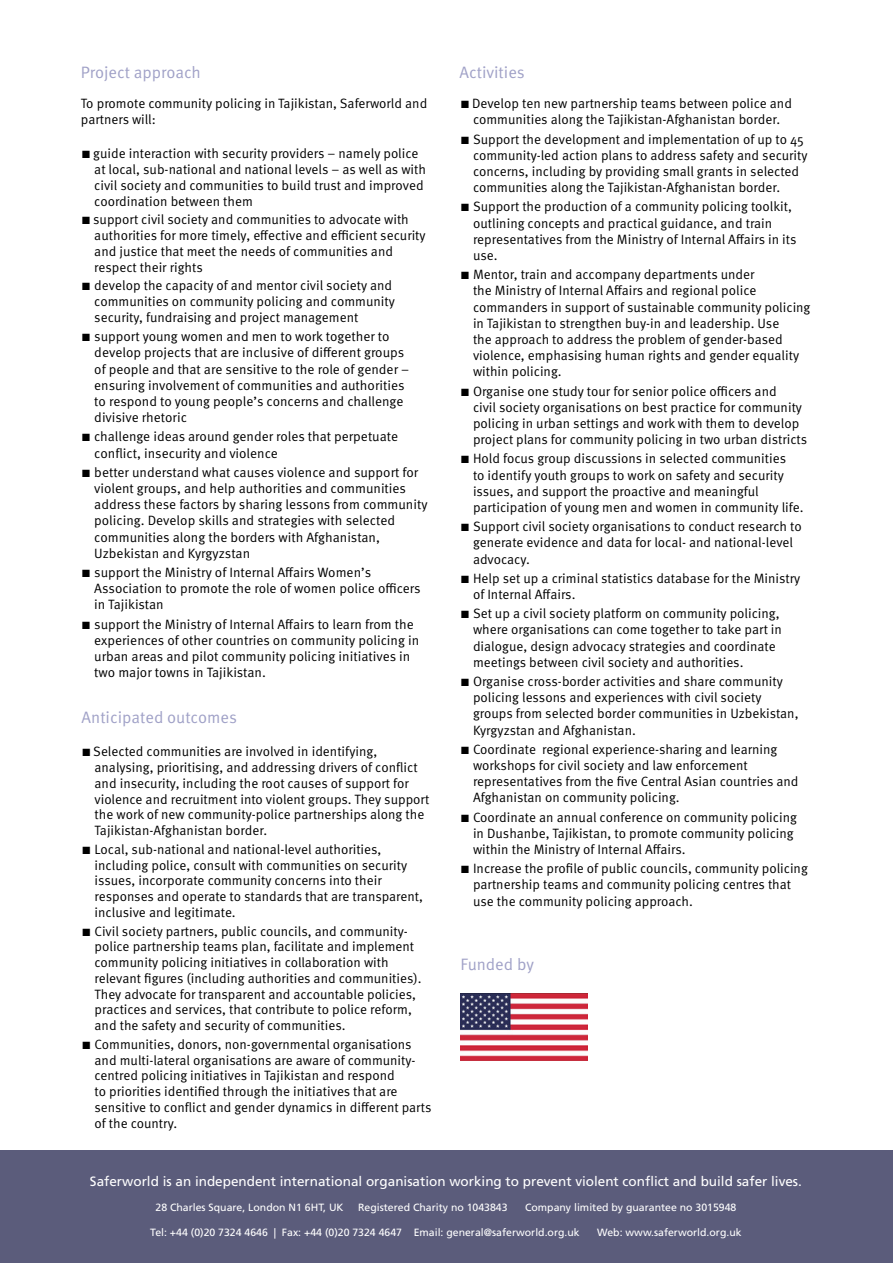
<style>
.page{position:relative;width:893px;height:1263px;background:#fff}
.page>*{position:absolute;margin:0;border:0;box-sizing:border-box;transform-origin:0 0}
.t1{font:16.5px "Meta Pro";color:#a0a1c7}
.t2{font:13.5px/16.2px "Meta Pro";color:#000}
.t3{font:13.5px "Frutiger LT Std";color:#fff}
.t4{font:10.5px "Frutiger LT Std";color:#fff}
</style>
<div class="page">
<div style="left:0;top:1151px;width:893px;height:112px;background:#5b5c7b"></div>
<img style="left:461px;top:993px;width:127px;height:67px">
<p class="t1" style="left:81px;top:63px;width:122px">Project approach</p>
<p class="t2" style="left:81px;top:96px;width:348px;line-height:15.8px">To promote community policing in Tajikistan, Saferworld and partners will:</p>
<p class="t2" style="left:94px;top:146px;width:333px;line-height:15.8px;text-indent:-12px">■ guide interaction with security providers – namely police at local, sub-national and national levels – as well as with civil society and communities to build trust and improved coordination between them</p>
<p class="t2" style="left:94px;top:212px;width:333px;line-height:15.8px;text-indent:-12px">■ support civil society and communities to advocate with authorities for more timely, effective and efficient security and justice that meet the needs of communities and respect their rights</p>
<p class="t2" style="left:94px;top:278px;width:302px;line-height:15.8px;text-indent:-12px">■ develop the capacity of and mentor civil society and communities on community policing and community security, fundraising and project management</p>
<p class="t2" style="left:94px;top:329px;width:316px;text-indent:-12px">■ support young women and men to work together to develop projects that are inclusive of different groups of people and that are sensitive to the role of gender – ensuring involvement of communities and authorities to respond to young people’s concerns and challenge divisive rhetoric</p>
<p class="t2" style="left:94px;top:429px;width:305px;text-indent:-12px">■ challenge ideas around gender roles that perpetuate conflict, insecurity and violence</p>
<p class="t2" style="left:94px;top:464px;width:335px;text-indent:-12px">■ better understand what causes violence and support for violent groups, and help authorities and communities address these factors by sharing lessons from community policing. Develop skills and strategies with selected communities along the borders with Afghanistan, Uzbekistan and Kyrgyzstan</p>
<p class="t2" style="left:94px;top:564px;width:328px;text-indent:-12px">■ support the Ministry of Internal Affairs Women’s<br>Association to promote the role of women police officers in Tajikistan</p>
<p class="t2" style="left:94px;top:616px;width:326px;text-indent:-12px">■ support the Ministry of Internal Affairs to learn from the experiences of other countries on community policing in urban areas and pilot community policing initiatives in two major towns in Tajikistan.</p>
<p class="t1" style="left:82px;top:708px;width:157px">Anticipated outcomes</p>
<p class="t2" style="left:95px;top:744px;width:336px;line-height:15.8px;text-indent:-12px">■ Selected communities are involved in identifying, analysing, prioritising, and addressing drivers of conflict and insecurity, including the root causes of support for violence and recruitment into violent groups. They support the work of new community-police partnerships along the Tajikistan-Afghanistan border.</p>
<p class="t2" style="left:95px;top:841px;width:330px;line-height:15.8px;text-indent:-12px">■ Local, sub-national and national-level authorities, including police, consult with communities on security issues, incorporate community concerns into their responses and operate to standards that are transparent, inclusive and legitimate.</p>
<p class="t2" style="left:95px;top:923px;width:329px;line-height:15.8px;text-indent:-12px">■ Civil society partners, public councils, and community&shy;police partnership teams plan, facilitate and implement community policing initiatives in collaboration with relevant figures (including authorities and communities).<br>They advocate for transparent and accountable policies, practices and services, that contribute to police reform, and the safety and security of communities.</p>
<p class="t2" style="left:95px;top:1036px;width:338px;line-height:15.8px;text-indent:-12px">■ Communities, donors, non-governmental organisations and multi-lateral organisations are aware of community&shy;centred policing initiatives in Tajikistan and respond<br>to priorities identified through the initiatives that are sensitive to conflict and gender dynamics in different parts of the country.</p>
<p class="t1" style="left:459px;top:63px;width:67px">Activities</p>
<p class="t2" style="left:461px;top:96px;width:332px;text-align:center">■ Develop ten new partnership teams between police and communities along the Tajikistan-Afghanistan border.</p>
<p class="t2" style="left:473px;top:131px;width:336px;text-indent:-12px">■ Support the development and implementation of up to 45 community-led action plans to address safety and security concerns, including by providing small grants in selected communities along the Tajikistan-Afghanistan border.</p>
<p class="t2" style="left:473px;top:199px;width:325px;text-indent:-12px">■ Support the production of a community policing toolkit, outlining concepts and practical guidance, and train representatives from the Ministry of Internal Affairs in its use.</p>
<p class="t2" style="left:473px;top:267px;width:339px;text-indent:-12px">■ Mentor, train and accompany departments under<br>the Ministry of Internal Affairs and regional police commanders in support of sustainable community policing in Tajikistan to strengthen buy-in and leadership. Use<br>the approach to address the problem of gender-based violence, emphasising human rights and gender equality within policing.</p>
<p class="t2" style="left:473px;top:383px;width:336px;text-indent:-12px">■ Organise one study tour for senior police officers and<br>civil society organisations on best practice for community policing in urban settings and work with them to develop project plans for community policing in two urban districts</p>
<p class="t2" style="left:473px;top:451px;width:332px;text-indent:-12px">■ Hold focus group discussions in selected communities<br>to identify youth groups to work on safety and security issues, and support the proactive and meaningful participation of young men and women in community life.</p>
<p class="t2" style="left:473px;top:519px;width:330px;text-indent:-12px">■ Support civil society organisations to conduct research to generate evidence and data for local- and national-level advocacy.</p>
<p class="t2" style="left:473px;top:570px;width:329px;text-indent:-12px">■ Help set up a criminal statistics database for the Ministry of Internal Affairs.</p>
<p class="t2" style="left:473px;top:606px;width:310px;text-indent:-12px">■ Set up a civil society platform on community policing, where organisations can come together to take part in dialogue, design advocacy strategies and coordinate meetings between civil society and authorities.</p>
<p class="t2" style="left:473px;top:673px;width:327px;text-indent:-12px">■ Organise cross-border activities and share community policing lessons and experiences with civil society groups from selected border communities in Uzbekistan, Kyrgyzstan and Afghanistan.</p>
<p class="t2" style="left:473px;top:741px;width:327px;text-indent:-12px">■ Coordinate regional experience-sharing and learning workshops for civil society and law enforcement representatives from the five Central Asian countries and Afghanistan on community policing.</p>
<p class="t2" style="left:473px;top:809px;width:325px;text-indent:-12px">■ Coordinate an annual conference on community policing in Dushanbe, Tajikistan, to promote community policing within the Ministry of Internal Affairs.</p>
<p class="t2" style="left:473px;top:861px;width:336px;text-indent:-12px">■ Increase the profile of public councils, community policing partnership teams and community policing centres that use the community policing approach.</p>
<p class="t1" style="left:461px;top:954px;width:75px">Funded by</p>
<p class="t3" style="left:90px;top:1173px;width:713px">Saferworld is an independent international organisation working to prevent violent conflict and build safer lives.</p>
<p class="t4" style="left:156px;top:1201px;width:190px">28 Charles Square, London N1 6HT, UK</p>
<p class="t4" style="left:358px;top:1201px;width:151px">Registered Charity no 1043843</p>
<p class="t4" style="left:525px;top:1201px;width:213px">Company limited by guarantee no 3015948</p>
<p class="t4" style="left:150px;top:1226px;width:431px">Tel: +44 (0)20 7324 4646 | Fax: +44 (0)20 7324 4647 Email: general@saferworld.org.uk</p>
<p class="t4" style="left:597px;top:1226px;width:146px">Web: www.saferworld.org.uk</p>
</div>
